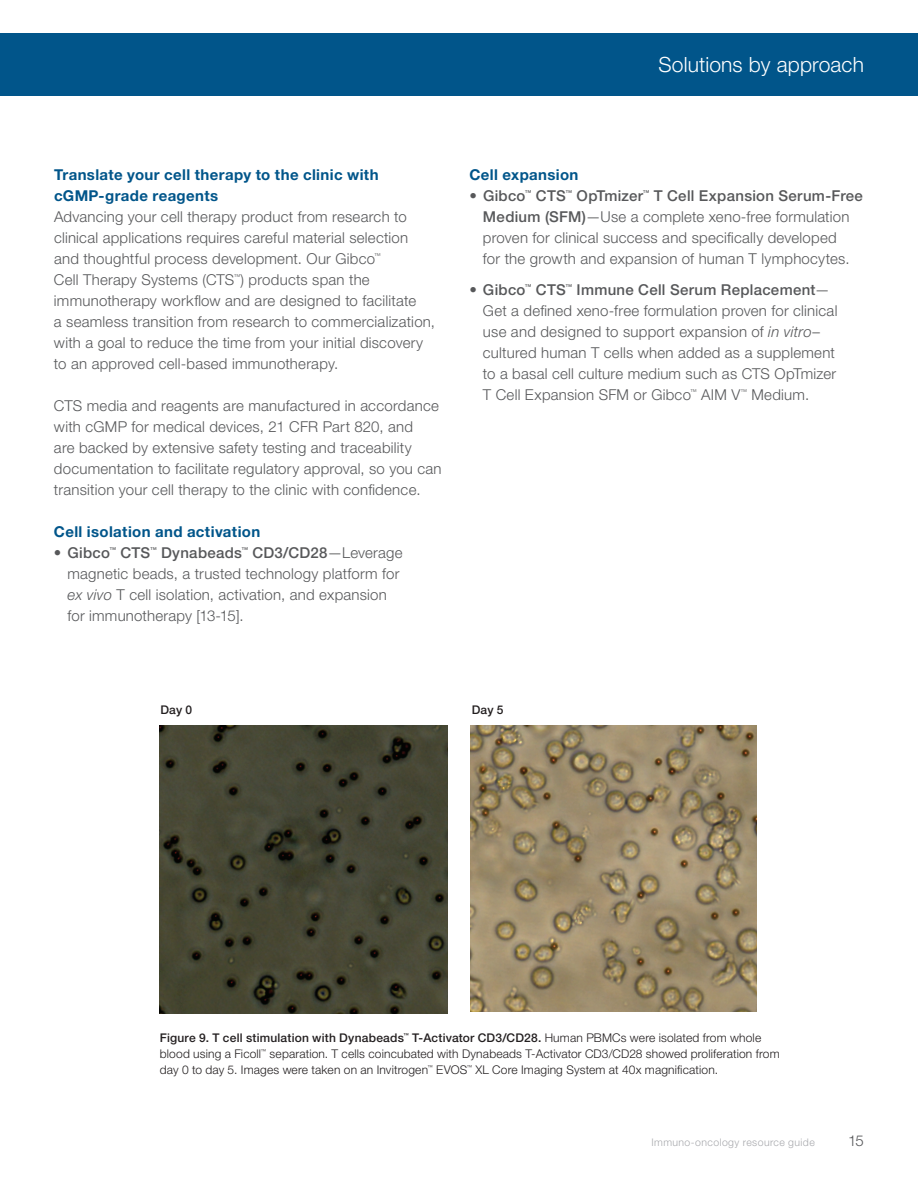
<style>
.page{position:relative;width:918px;height:1188px;background:#fff}
.page>*{position:absolute;margin:0;border:0;box-sizing:border-box;transform-origin:0 0}
.t1{font:300 21px "Helvetica Neue LTW1 G";letter-spacing:.005em;color:#fff}
.t2{font:300 15px/21px "Helvetica Neue LTW1 G";letter-spacing:.015em;color:#57585a}
.t3{font:700 15px/21px "Helvetica Neue LTW1 G";letter-spacing:.025em;color:#01558a}
.t4{font:500 15px "Helvetica Neue LTW1 G";letter-spacing:.02em;color:#57585a}
.t5{font:300 12px/15.8px "Helvetica Neue LTW1 G";letter-spacing:.015em;color:#231f20}
.t6{font:500 12px "Helvetica Neue LTW1 G";letter-spacing:.02em;color:#231f20}
.t7{font:300 10.5px "Helvetica Neue LTW1 G";letter-spacing:.04em;color:#a8a9ad}
.t8{font:500 6.75px "Helvetica Neue LTW1 G";color:#57585a}
.t9{font:300 6.75px "Helvetica Neue LTW1 G";color:#57585a}
.t10{font:300 5.4px "Helvetica Neue LTW1 G";color:#231f20}
.t11{font:500 5.4px "Helvetica Neue LTW1 G";color:#231f20}
.s1{font-weight:500}
.s2{font-style:italic}
</style>
<div class="page">
<div style="left:0;top:33px;width:918px;height:63px;background:#01558a"></div>
<img style="left:159px;top:726px;width:288px;height:288px">
<img style="left:470px;top:726px;width:286px;height:286px">
<h1 class="t1" style="left:659px;top:52px;width:207px">Solutions by approach</h1>
<p class="t3" style="left:54px;top:164px;width:326px">Translate your cell therapy to the clinic with cGMP-grade reagents</p>
<p class="t2" style="left:54px;top:206px;width:356px;text-align:justify">Advancing your cell therapy product from research to clinical applications requires careful material selection and thoughtful process development. Our Gibco</p>
<p class="t9" style="left:374px;top:251px;width:8px">™</p>
<p class="t2" style="left:54px;top:269px;width:317px">Cell Therapy Systems (CTS ) products span the</p>
<p class="t9" style="left:234px;top:272px;width:8px">™</p>
<p class="t2" style="left:54px;top:290px;width:383px">immunotherapy workflow and are designed to facilitate<br>a seamless transition from research to commercialization, with a goal to reduce the time from your initial discovery to an approved cell-based immunotherapy.</p>
<p class="t2" style="left:54px;top:395px;width:389px">CTS media and reagents are manufactured in accordance with cGMP for medical devices, 21 CFR Part 820, and<br>are backed by extensive safety testing and traceability documentation to facilitate regulatory approval, so you can transition your cell therapy to the clinic with confidence.</p>
<p class="t3" style="left:54px;top:521px;width:208px">Cell isolation and activation</p>
<p class="t4" style="left:54px;top:544px;width:58px">• Gibco</p>
<p class="t8" style="left:109px;top:546px;width:8px">™</p>
<p class="t4" style="left:120px;top:544px;width:31px">CTS</p>
<p class="t8" style="left:150px;top:546px;width:8px">™</p>
<p class="t4" style="left:161px;top:544px;width:82px">Dynabeads</p>
<p class="t8" style="left:241px;top:546px;width:8px">™</p>
<p class="t2" style="left:68px;top:542px;width:337px;text-indent:185px"><span class="s1">CD3/CD28</span>—Leverage magnetic beads, a trusted technology platform for <span class="s2">ex vivo</span> T cell isolation, activation, and expansion for immunotherapy [13-15].</p>
<p class="t3" style="left:470px;top:164px;width:111px">Cell expansion</p>
<p class="t4" style="left:470px;top:187px;width:58px">• Gibco</p>
<p class="t8" style="left:525px;top:189px;width:8px">™</p>
<p class="t4" style="left:536px;top:187px;width:31px">CTS</p>
<p class="t8" style="left:566px;top:189px;width:8px">™</p>
<p class="t4" style="left:577px;top:187px;width:68px">OpTmizer</p>
<p class="t8" style="left:643px;top:189px;width:8px">™</p>
<p class="t2" style="left:483px;top:185px;width:382px;text-indent:171px"><span class="s1">T Cell Expansion Serum-Free Medium (SFM)</span>—Use a complete xeno-free formulation proven for clinical success and specifically developed<br>for the growth and expansion of human T lymphocytes.</p>
<p class="t4" style="left:469px;top:281px;width:58px">• Gibco</p>
<p class="t8" style="left:525px;top:283px;width:8px">™</p>
<p class="t4" style="left:536px;top:281px;width:31px">CTS</p>
<p class="t8" style="left:566px;top:283px;width:8px">™</p>
<p class="t2" style="left:483px;top:280px;width:356px;text-indent:94px"><span class="s1">Immune Cell Serum Replacement</span>— Get a defined xeno-free formulation proven for clinical use and designed to support expansion of <span class="s2">in vitro</span>– cultured human T cells when added as a supplement to a basal cell culture medium such as CTS OpTmizer T Cell Expansion SFM or Gibco</p>
<p class="t9" style="left:690px;top:388px;width:8px">™</p>
<p class="t2" style="left:701px;top:385px;width:41px">AIM V</p>
<p class="t9" style="left:740px;top:388px;width:8px">™</p>
<p class="t2" style="left:752px;top:385px;width:59px">Medium.</p>
<p class="t6" style="left:160px;top:702px;width:33px">Day 0</p>
<p class="t6" style="left:472px;top:702px;width:33px">Day 5</p>
<p class="t6" style="left:160px;top:1031px;width:246px">Figure 9. T cell stimulation with Dynabeads</p>
<p class="t11" style="left:403px;top:1032px;width:7px">™</p>
<p class="t5" style="left:412px;top:1030px;width:351px"><span class="s1">T-Activator CD3/CD28.</span> Human PBMCs were isolated from whole</p>
<p class="t5" style="left:160px;top:1046px;width:103px">blood using a Ficoll</p>
<p class="t10" style="left:261px;top:1048px;width:7px">™</p>
<p class="t5" style="left:160px;top:1046px;width:621px;text-indent:110px">separation. T cells coincubated with Dynabeads T-Activator CD3/CD28 showed proliferation from day 0 to day 5. Images were taken on an Invitrogen</p>
<p class="t10" style="left:427px;top:1064px;width:7px">™</p>
<p class="t5" style="left:436px;top:1061px;width:33px">EVOS</p>
<p class="t10" style="left:467px;top:1064px;width:7px">™</p>
<p class="t5" style="left:475px;top:1061px;width:244px">XL Core Imaging System at 40x magnification.</p>
<p class="t7" style="left:652px;top:1136px;width:165px">Immuno-oncology resource guide</p>
<p class="t2" style="left:848px;top:1130px;width:17px">15</p>
</div>
